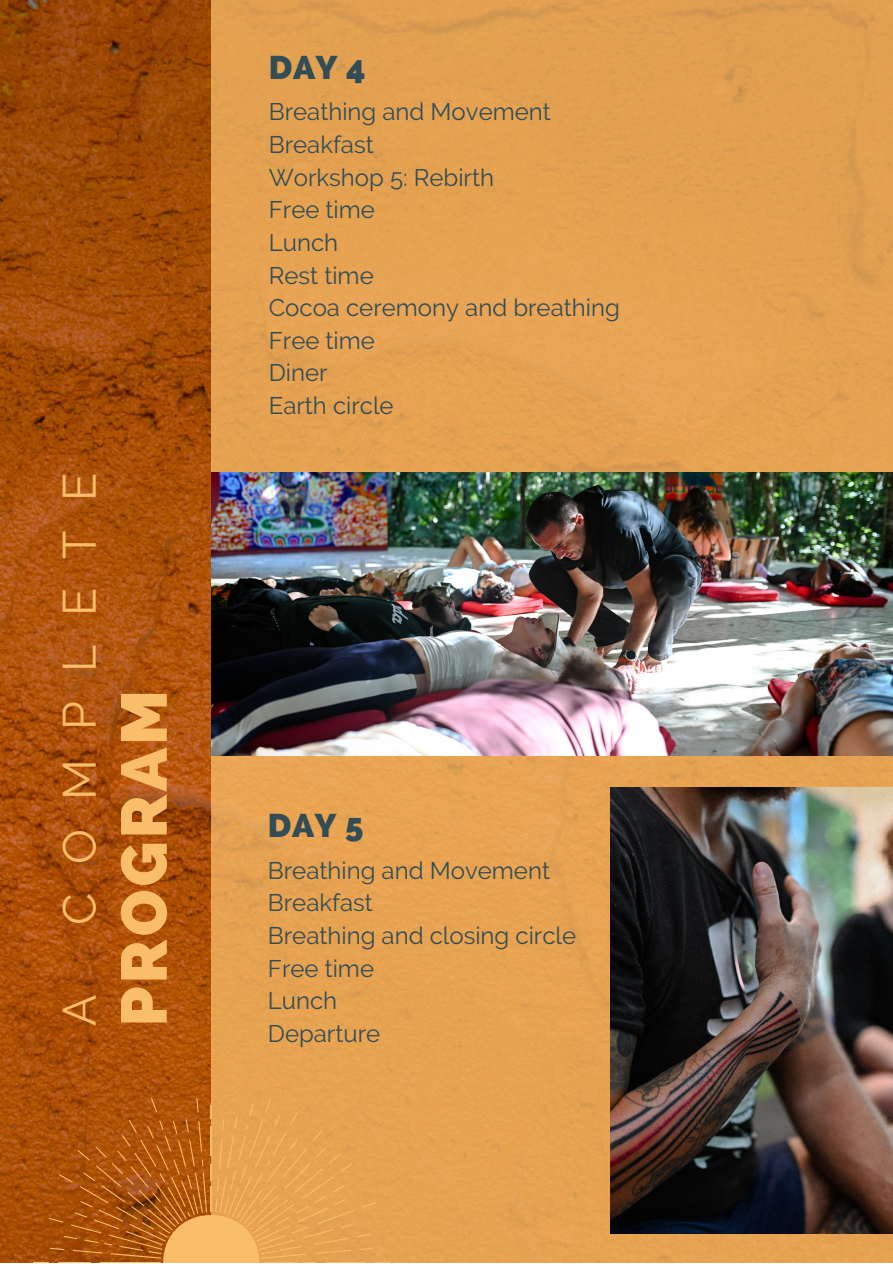
<style>
.page{position:relative;width:893px;height:1264px;background:#fff}
.page>*{position:absolute;margin:0;border:0;box-sizing:border-box;transform-origin:0 0}
.t1{font:800 64.5px "Raleway";letter-spacing:.045em;color:#fabd69}
.t2{font:46.5px "Raleway";letter-spacing:.625em;color:#fabd69}
.t3{font:800 33px "Raleway";letter-spacing:.02em;color:#334d56}
.t4{font:24px/32.5px "Raleway";color:#334d56}
</style>
<div class="page">
<img style="left:0;top:0;width:211px;height:1262px">
<div style="left:211px;top:0;width:681px;height:1262px;background:#e6a250"></div>
<svg style="left:33px;top:1097px;width:355px;height:165px"></svg>
<img style="left:610px;top:787px;width:282px;height:446px">
<img style="left:211px;top:472px;width:681px;height:283px">
<h2 class="t2" style="left:52px;top:925px;width:453px;rotate:-90deg">COMPLETE</h2>
<h2 class="t2" style="left:52px;top:1026px;width:33px;rotate:-90deg">A</h2>
<h1 class="t1" style="left:106px;top:1026px;width:338px;rotate:-90deg">PROGRAM</h1>
<h3 class="t3" style="left:269px;top:48px;width:98px">DAY 4</h3>
<p class="t4" style="left:269px;top:96px;width:352px">Breathing and Movement<br>Breakfast<br>Workshop 5: Rebirth<br>Free time<br>Lunch<br>Rest time<br>Cocoa ceremony and breathing<br>Free time<br>Diner<br>Earth circle</p>
<h3 class="t3" style="left:268px;top:806px;width:97px">DAY 5</h3>
<p class="t4" style="left:268px;top:853px;width:310px">Breathing and Movement<br>Breakfast<br>Breathing and closing circle<br>Free time<br>Lunch<br>Departure</p>
</div>
